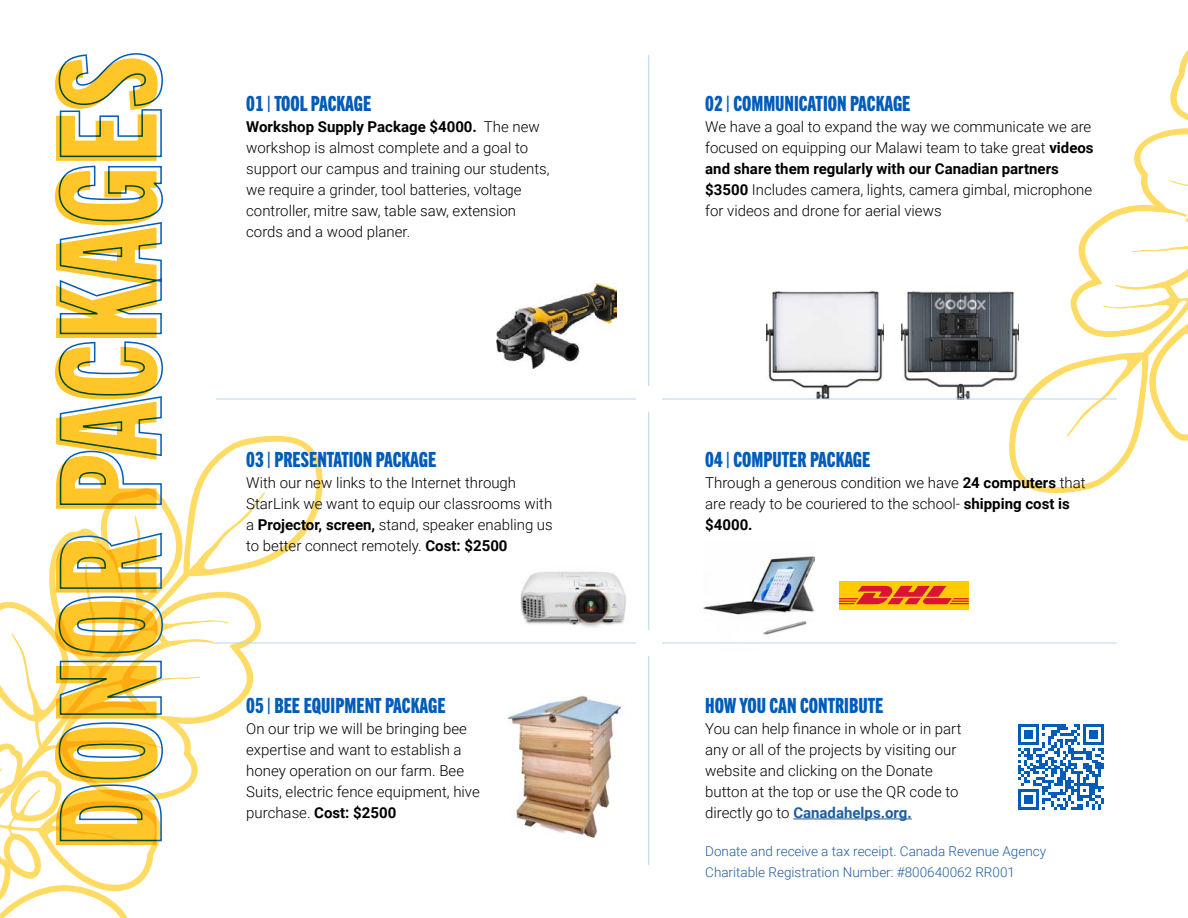
<style>
.page{position:relative;width:1188px;height:918px;background:#fff}
.page>*{position:absolute;margin:0;border:0;box-sizing:border-box;transform-origin:0 0}
.t1{font:21px "Trade Gothic Next LT Pro Hv Cm";color:#005cb9}
.t2{font:300 15px/21px "Roboto";color:#000}
.t3{font:300 13.5px/21px "Roboto";color:#215e9e}
.s1{font-weight:700}
.s2{font-weight:700;color:#215e9e}
</style>
<div class="page">
<img style="left:703px;top:556px;width:112px;height:87px">
<img style="left:507px;top:695px;width:114px;height:143px">
<svg style="left:1009px;top:50px;width:179px;height:443px"></svg>
<img style="left:520px;top:560px;width:130px;height:70px">
<img style="left:901px;top:286px;width:118px;height:120px">
<img style="left:766px;top:291px;width:118px;height:108px">
<img style="left:497px;top:283px;width:119px;height:86px">
<svg style="left:0;top:435px;width:324px;height:483px"></svg>
<svg style="left:71px;top:53px;width:93px;height:789px"></svg>
<svg style="left:55px;top:58px;width:103px;height:787px;fill:#ffc629"></svg>
<hr style="left:216px;top:399px;width:901px;height:1px;background:#b5d7eb">
<hr style="left:648px;top:55px;width:1px;height:810px;background:#b5d7eb">
<hr style="left:216px;top:643px;width:901px;height:1px;background:#b5d7eb">
<hr style="left:793px;top:819px;width:119px;height:1px;background:#215e9e">
<svg style="left:1018px;top:724px;width:86px;height:86px"></svg>
<div style="left:636px;top:386px;width:26px;height:26px;background:#fff"></div>
<div style="left:636px;top:630px;width:26px;height:26px;background:#fff"></div>
<svg style="left:839px;top:581px;width:130px;height:28px"></svg>
<svg style="left:839px;top:586px;width:130px;height:18px;background:#e9671f"></svg>
<h1 class="t1" style="left:246px;top:89px;width:127px">01 | TOOL PACKAGE</h1>
<p class="t2" style="left:246px;top:115px;width:305px"><span class="s1">Workshop Supply Package $4000.</span> The new workshop is almost complete and a goal to support our campus and training our students, we require a grinder, tool batteries, voltage controller, mitre saw, table saw, extension cords and a wood planer.</p>
<h1 class="t1" style="left:246px;top:445px;width:192px">03 | PRESENTATION PACKAGE</h1>
<p class="t2" style="left:246px;top:471px;width:308px">With our new links to the Internet through StarLink we want to equip our classrooms with a <span class="s1">Projector, screen,</span> stand, speaker enabling us to better connect remotely. <span class="s1">Cost: $2500</span></p>
<h1 class="t1" style="left:246px;top:691px;width:201px">05 | BEE EQUIPMENT PACKAGE</h1>
<p class="t2" style="left:246px;top:717px;width:235px">On our trip we will be bringing bee expertise and want to establish a honey operation on our farm. Bee<br>Suits, electric fence equipment, hive purchase. <span class="s1">Cost: $2500</span></p>
<h1 class="t1" style="left:705px;top:89px;width:207px">02 | COMMUNICATION PACKAGE</h1>
<p class="t2" style="left:705px;top:115px;width:390px">We have a goal to expand the way we communicate we are focused on equipping our Malawi team to take great <span class="s1">videos and share them regularly with our Canadian partners $3500</span> Includes camera, lights, camera gimbal, microphone for videos and drone for aerial views</p>
<h1 class="t1" style="left:705px;top:445px;width:167px">04 | COMPUTER PACKAGE</h1>
<p class="t2" style="left:705px;top:471px;width:382px">Through a generous condition we have <span class="s1">24 computers</span> that are ready to be couriered to the school- <span class="s1">shipping cost is $4000.</span></p>
<h1 class="t1" style="left:705px;top:691px;width:180px">HOW YOU CAN CONTRIBUTE</h1>
<p class="t2" style="left:705px;top:717px;width:258px">You can help finance in whole or in part any or all of the projects by visiting our website and clicking on the Donate button at the top or use the QR code to directly go to <span class="s2">Canadahelps.org.</span></p>
<p class="t3" style="left:705px;top:840px;width:342px">Donate and receive a tax receipt. Canada Revenue Agency<br>Charitable Registration Number: #800640062 RR001</p>
</div>
